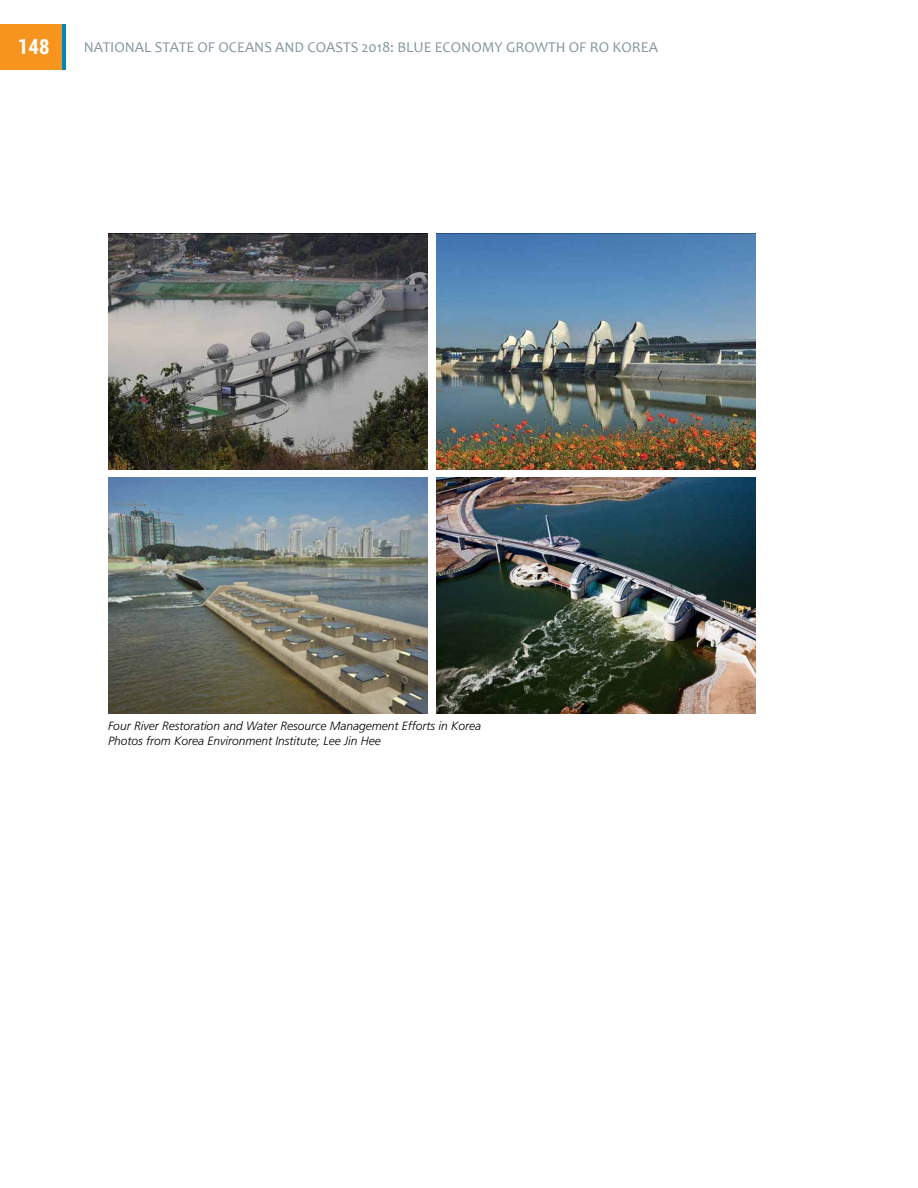
<style>
.page{position:relative;width:918px;height:1188px;background:#fff}
.page>*{position:absolute;margin:0;border:0;box-sizing:border-box;transform-origin:0 0}
.t1{font:700 21px "Roboto Condensed";color:#fff}
.t2{font:15px "Candara";color:#82949f}
.t3{font:italic 300 12px/14.4px "Frutiger LT Std";color:#000}
</style>
<div class="page">
<div style="left:0;top:24px;width:62px;height:46px;background:#f7941e"></div>
<hr style="left:62px;top:24px;width:4px;height:46px;background:#0085bd">
<img style="left:108px;top:233px;width:319px;height:236px">
<img style="left:437px;top:233px;width:319px;height:236px">
<img style="left:437px;top:477px;width:319px;height:236px">
<img style="left:108px;top:477px;width:319px;height:236px">
<h1 class="t1" style="left:18px;top:32px;width:33px">148</h1>
<p class="t2" style="left:84px;top:38px;width:576px">NATIONAL STATE OF OCEANS AND COASTS 2018: BLUE ECONOMY GROWTH OF RO KOREA</p>
<p class="t3" style="left:108px;top:719px;width:375px">Four River Restoration and Water Resource Management Efforts in Korea<br>Photos from Korea Environment Institute; Lee Jin Hee</p>
</div>
